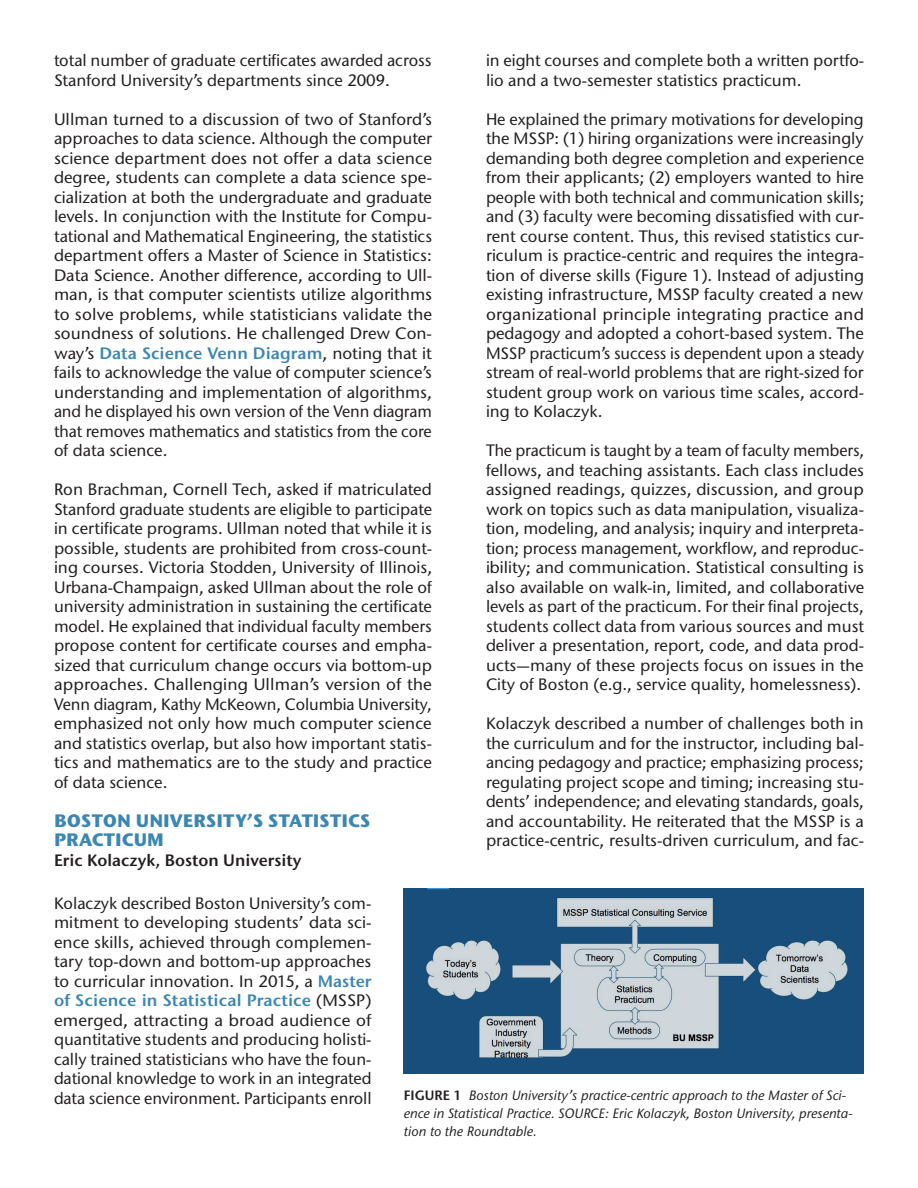
<style>
.page{position:relative;width:918px;height:1188px;background:#fff}
.page>*{position:absolute;margin:0;border:0;box-sizing:border-box;transform-origin:0 0}
.Body_Text{font:700 18px/19.5px "Stone Sans ITC Std";color:#3a86b4}
.Body_Text-2{font:500 16.5px/19.5px "Stone Sans ITC Std";color:#231f20;text-align:justify}
.Body_Text-3{font:600 16.5px "Stone Sans ITC Pro";color:#231f20}
.Body_Text-4{font:italic 500 13.5px/18px "Stone Sans ITC Std";color:#231f20}
.s1{font-family:"Stone Sans ITC Pro";font-weight:600;color:#3a86b4}
.s2{font-family:"Stone Sans ITC Pro";font-weight:600;font-style:normal}
</style>
<div class="page">
<img style="left:404px;top:888px;width:460px;height:186px">
<p class="Body_Text-2" style="left:54px;top:50px;width:379px">total number of graduate certificates awarded across<br>Stanford University’s departments since 2009.</p>
<p class="Body_Text-2" style="left:54px;top:109px;width:380px">Ullman turned to a discussion of two of Stanford’s approaches to data science. Although the computer science department does not offer a data science degree, students can complete a data science spe&shy;cialization at both the undergraduate and graduate levels. In conjunction with the Institute for Compu&shy;tational and Mathematical Engineering, the statistics department offers a Master of Science in Statistics:<br>Data Science. Another difference, according to Ull&shy;man, is that computer scientists utilize algorithms to solve problems, while statisticians validate the soundness of solutions. He challenged Drew Con&shy;way’s <span class="s1">Data Science Venn Diagram</span>, noting that it fails to acknowledge the value of computer science’s understanding and implementation of algorithms, and he displayed his own version of the Venn diagram that removes mathematics and statistics from the core of data science.</p>
<p class="Body_Text-2" style="left:54px;top:479px;width:380px">Ron Brachman, Cornell Tech, asked if matriculated Stanford graduate students are eligible to participate in certificate programs. Ullman noted that while it is possible, students are prohibited from cross-count&shy;ing courses. Victoria Stodden, University of Illinois, Urbana-Champaign, asked Ullman about the role of university administration in sustaining the certificate model. He explained that individual faculty members propose content for certificate courses and empha&shy;sized that curriculum change occurs via bottom-up approaches. Challenging Ullman’s version of the Venn diagram, Kathy McKeown, Columbia University, emphasized not only how much computer science and statistics overlap, but also how important statis&shy;tics and mathematics are to the study and practice of data science.</p>
<p class="Body_Text" style="left:54px;top:810px;width:318px">BOSTON UNIVERSITY’S STATISTICS<br>PRACTICUM</p>
<p class="Body_Text-3" style="left:54px;top:849px;width:249px">Eric Kolaczyk, Boston University</p>
<p class="Body_Text-2" style="left:486px;top:50px;width:380px">in eight courses and complete both a written portfo&shy;lio and a two-semester statistics practicum.</p>
<p class="Body_Text-2" style="left:486px;top:109px;width:380px">He explained the primary motivations for developing the MSSP: (1) hiring organizations were increasingly demanding both degree completion and experience from their applicants; (2) employers wanted to hire people with both technical and communication skills; and (3) faculty were becoming dissatisfied with cur&shy;rent course content. Thus, this revised statistics cur&shy;riculum is practice-centric and requires the integra&shy;tion of diverse skills (Figure 1). Instead of adjusting existing infrastructure, MSSP faculty created a new organizational principle integrating practice and pedagogy and adopted a cohort-based system. The MSSP practicum’s success is dependent upon a steady stream of real-world problems that are right-sized for student group work on various time scales, accord&shy;ing to Kolaczyk.</p>
<p class="Body_Text-2" style="left:486px;top:440px;width:380px">The practicum is taught by a team of faculty members, fellows, and teaching assistants. Each class includes assigned readings, quizzes, discussion, and group work on topics such as data manipulation, visualiza&shy;tion, modeling, and analysis; inquiry and interpreta&shy;tion; process management, workflow, and reproduc&shy;ibility; and communication. Statistical consulting is also available on walk-in, limited, and collaborative levels as part of the practicum. For their final projects, students collect data from various sources and must deliver a presentation, report, code, and data prod&shy;ucts—many of these projects focus on issues in the City of Boston (e.g., service quality, homelessness).</p>
<p class="Body_Text-2" style="left:486px;top:713px;width:380px">Kolaczyk described a number of challenges both in the curriculum and for the instructor, including bal&shy;ancing pedagogy and practice; emphasizing process; regulating project scope and timing; increasing stu&shy;dents’ independence; and elevating standards, goals, and accountability. He reiterated that the MSSP is a practice-centric, results-driven curriculum, and fac-</p>
<p class="Body_Text-2" style="left:54px;top:893px;width:319px">Kolaczyk described Boston University’s com&shy;mitment to developing students’ data sci&shy;ence skills, achieved through complemen&shy;tary top-down and bottom-up approaches to curricular innovation. In 2015, a <span class="s1">Master of Science in Statistical Practice</span> (MSSP) emerged, attracting a broad audience of quantitative students and producing holisti&shy;cally trained statisticians who have the foun&shy;dational knowledge to work in an integrated data science environment. Participants enroll</p>
<p class="Body_Text-4" style="left:404px;top:1086px;width:450px"><span class="s2">FIGURE 1</span> Boston University’s practice-centric approach to the Master of Sci&shy;ence in Statistical Practice. SOURCE: Eric Kolaczyk, Boston University, presenta&shy;tion to the Roundtable.</p>
</div>
